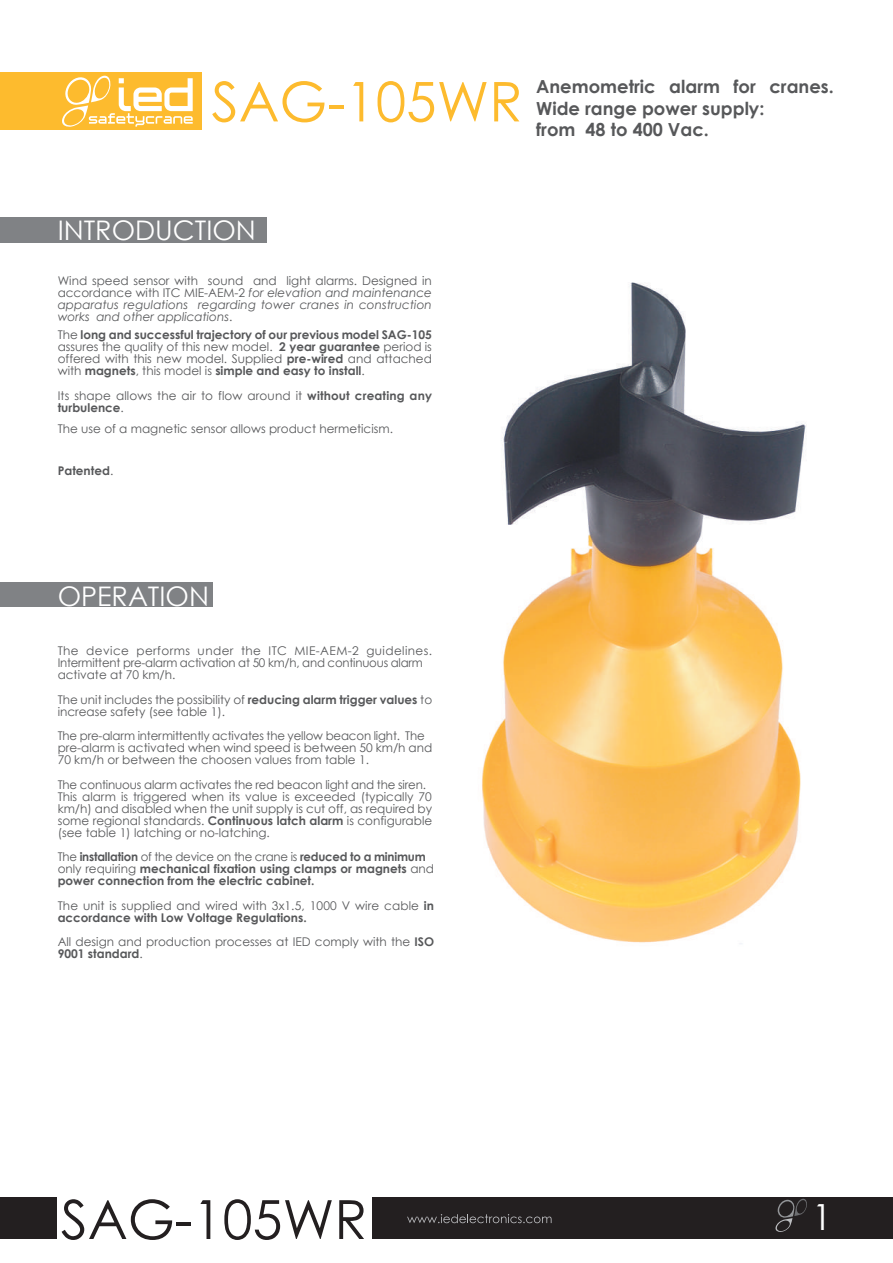
<style>
.page{position:relative;width:893px;height:1263px;background:#fff}
.page>*{position:absolute;margin:0;border:0;box-sizing:border-box;transform-origin:0 0}
.t1{font:54px "Century Gothic";color:#231f20}
.t2{font:36px "Century Gothic";color:#fff}
.t3{font:27px "Century Gothic";color:#fff}
.t4{font:700 18px/21.6px "Century Gothic";color:#57585a}
.t5{font:12px/12px "Century Gothic";color:#57585a}
.t6{font:700 12px/12px "Century Gothic";color:#57585a;text-align:justify}
.t7{font:italic 12px/12px "Century Gothic";color:#57585a;text-align:justify}
.s1{font-style:normal}
.s2{font-weight:400}
.s3{font-weight:700}
</style>
<div class="page">
<div style="left:0;top:72px;width:201px;height:57px;background:#fdbb2e"></div>
<svg style="left:62px;top:75px;width:131px;height:52px"></svg>
<div style="left:0;top:583px;width:212px;height:24px;background:#808285"></div>
<div style="left:0;top:217px;width:266px;height:25px;background:#808285"></div>
<svg style="left:212px;top:81px;width:112px;height:41px"></svg>
<hr style="left:329px;top:105px;width:15px;height:3px;background:#fdbb2e">
<svg style="left:353px;top:82px;width:10px;height:39px"></svg>
<svg style="left:377px;top:81px;width:110px;height:41px"></svg>
<svg style="left:494px;top:82px;width:25px;height:39px"></svg>
<div style="left:0;top:1197px;width:893px;height:42px;background:#231f20"></div>
<svg style="left:407px;top:1214px;width:145px;height:9px"></svg>
<svg style="left:775px;top:1198px;width:32px;height:34px"></svg>
<div style="left:58px;top:1189px;width:314px;height:53px;background:#fff"></div>
<img style="left:482px;top:282px;width:325px;height:662px">
<h3 class="t3" style="left:58px;top:212px;width:200px">INTRODUCTION</h3>
<p class="t7" style="left:58px;top:274px;width:376px"><span class="s1">Wind speed sensor with sound and light alarms. Designed in accordance with ITC MIE-AEM-2</span> for elevation and maintenance apparatus regulations regarding tower cranes in construction works and other applications<span class="s1">.</span></p>
<p class="t6" style="left:58px;top:328px;width:376px"><span class="s2">The</span> long and successful trajectory of our previous model SAG-105 <span class="s2">assures the quality of this new model.</span> 2 year guarantee <span class="s2">period is offered with this new model. Supplied</span> pre-wired <span class="s2">and attached with</span> magnets<span class="s2">, this model is</span> simple and easy to install<span class="s2">.</span></p>
<p class="t5" style="left:58px;top:389px;width:376px">Its shape allows the air to flow around it <span class="s3">without creating any turbulence</span>.</p>
<p class="t5" style="left:58px;top:422px;width:337px">The use of a magnetic sensor allows product hermeticism.</p>
<p class="t6" style="left:58px;top:464px;width:57px">Patented<span class="s2">.</span></p>
<h3 class="t3" style="left:58px;top:577px;width:153px">OPERATION</h3>
<p class="t5" style="left:58px;top:644px;width:376px">The device performs under the ITC MIE-AEM-2 guidelines.<br>Intermittent pre-alarm activation at 50 km/h, and continuous alarm activate at 70 km/h.</p>
<p class="t5" style="left:58px;top:693px;width:376px">The unit includes the possibility of <span class="s3">reducing alarm trigger values</span> to increase safety (see table 1).</p>
<p class="t5" style="left:58px;top:730px;width:376px">The pre-alarm intermittently activates the yellow beacon light. The pre-alarm is activated when wind speed is between 50 km/h and<br>70 km/h or between the choosen values from table 1.</p>
<p class="t5" style="left:58px;top:778px;width:376px">The continuous alarm activates the red beacon light and the siren.<br>This alarm is triggered when its value is exceeded (typically 70 km/h) and disabled when the unit supply is cut off, as required by some regional standards. <span class="s3">Continuous latch alarm</span> is configurable (see table 1) latching or no-latching.</p>
<p class="t6" style="left:58px;top:850px;width:378px;text-align:left"><span class="s2">The</span> installation <span class="s2">of the device on the crane is</span> reduced to a minimum <span class="s2">only requiring</span> mechanical fixation using clamps or magnets <span class="s2">and </span>power connection from the electric cabinet.</p>
<p class="t5" style="left:58px;top:899px;width:378px">The unit is supplied and wired with 3x1.5, 1000 V wire cable <span class="s3">in accordance with Low Voltage Regulations.</span></p>
<p class="t5" style="left:58px;top:936px;width:378px">All design and production processes at IED comply with the <span class="s3">ISO<br>9001 standard</span>.</p>
<h3 class="t4" style="left:536px;top:75px;width:299px">Anemometric alarm for cranes.<br>Wide range power supply:<br>from 48 to 400 Vac.</h3>
<h1 class="t1" style="left:61px;top:1182px;width:308px">SAG-105WR</h1>
<h2 class="t2" style="left:812px;top:1192px;width:21px">1</h2>
</div>
